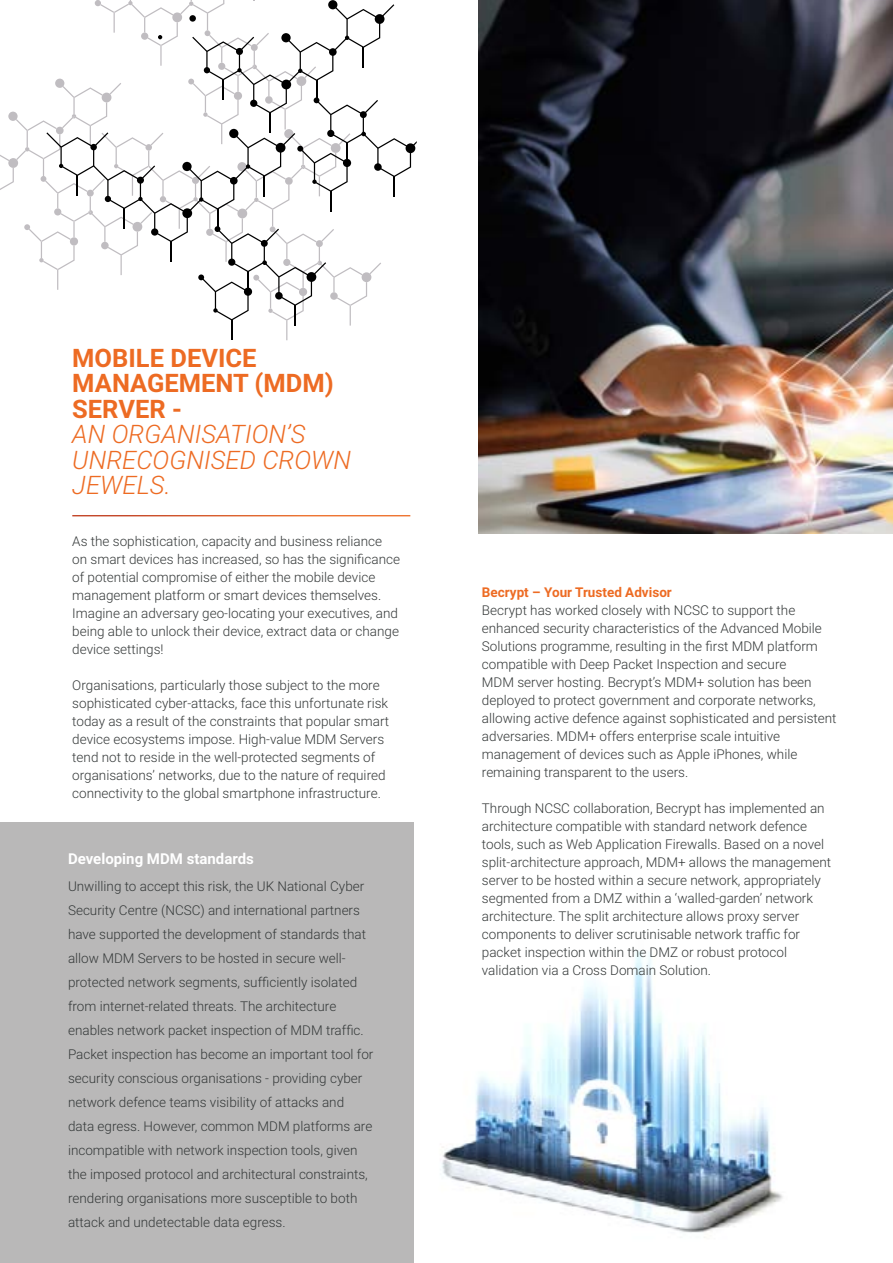
<style>
.page{position:relative;width:893px;height:1263px;background:#fff}
.page>*{position:absolute;margin:0;border:0;box-sizing:border-box;transform-origin:0 0}
.t1{font:italic 300 25.5px/25.5px "Roboto";color:#ed6b23}
.t2{font:700 25.5px/25.5px "Roboto";color:#ed6b23}
.t3{font:700 15px "Roboto";color:#fff}
.t4{font:300 13.5px/18px "Roboto";color:#353939}
.t5{font:700 13.5px "Roboto";color:#ed6b23}
</style>
<div class="page">
<img style="left:441px;top:951px;width:342px;height:287px">
<svg style="left:0;top:0;width:417px;height:340px"></svg>
<img style="left:478px;top:0;width:415px;height:533px">
<div style="left:0;top:823px;width:414px;height:440px;background:#b9b8b8"></div>
<h1 class="t2" style="left:72px;top:344px;width:263px">MOBILE DEVICE<br>MANAGEMENT (MDM)<br>SERVER -</h1>
<h1 class="t1" style="left:72px;top:420px;width:280px">AN ORGANISATION’S<br>UNRECOGNISED CROWN<br>JEWELS.</h1>
<p class="t4" style="left:72px;top:532px;width:329px">As the sophistication, capacity and business reliance on smart devices has increased, so has the significance of potential compromise of either the mobile device management platform or smart devices themselves.<br>Imagine an adversary geo-locating your executives, and being able to unlock their device, extract data or change device settings!</p>
<p class="t4" style="left:72px;top:676px;width:318px">Organisations, particularly those subject to the more sophisticated cyber-attacks, face this unfortunate risk today as a result of the constraints that popular smart device ecosystems impose. High-value MDM Servers tend not to reside in the well-protected segments of organisations’ networks, due to the nature of required connectivity to the global smartphone infrastructure.</p>
<p class="t3" style="left:68px;top:848px;width:187px">Developing MDM standards</p>
<p class="t4" style="left:68px;top:873px;width:307px;line-height:24px">Unwilling to accept this risk, the UK National Cyber Security Centre (NCSC) and international partners have supported the development of standards that allow MDM Servers to be hosted in secure well&shy;protected network segments, sufficiently isolated from internet-related threats. The architecture enables network packet inspection of MDM traffic.<br>Packet inspection has become an important tool for security conscious organisations - providing cyber network defence teams visibility of attacks and data egress. However, common MDM platforms are incompatible with network inspection tools, given the imposed protocol and architectural constraints, rendering organisations more susceptible to both attack and undetectable data egress.</p>
<p class="t5" style="left:482px;top:583px;width:191px">Becrypt – Your Trusted Advisor</p>
<p class="t4" style="left:482px;top:601px;width:356px">Becrypt has worked closely with NCSC to support the enhanced security characteristics of the Advanced Mobile Solutions programme, resulting in the first MDM platform compatible with Deep Packet Inspection and secure<br>MDM server hosting. Becrypt’s MDM+ solution has been deployed to protect government and corporate networks, allowing active defence against sophisticated and persistent adversaries. MDM+ offers enterprise scale intuitive management of devices such as Apple iPhones, while remaining transparent to the users.</p>
<p class="t4" style="left:482px;top:799px;width:351px">Through NCSC collaboration, Becrypt has implemented an architecture compatible with standard network defence tools, such as Web Application Firewalls. Based on a novel split-architecture approach, MDM+ allows the management server to be hosted within a secure network, appropriately segmented from a DMZ within a ‘walled-garden’ network architecture. The split architecture allows proxy server components to deliver scrutinisable network traffic for packet inspection within the DMZ or robust protocol validation via a Cross Domain Solution.</p>
</div>
